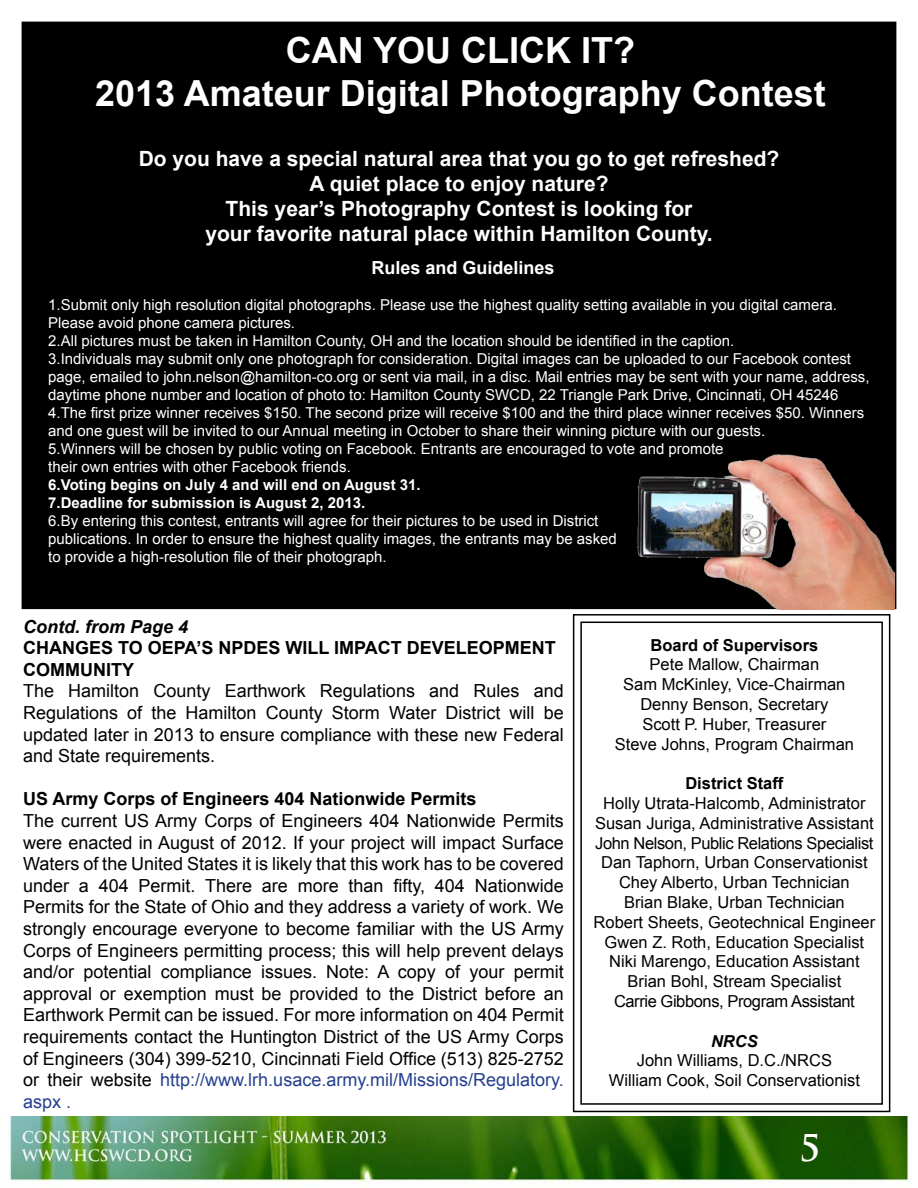
<style>
.page{position:relative;width:918px;height:1188px;background:#fff}
.page>*{position:absolute;margin:0;border:0;box-sizing:border-box;transform-origin:0 0}
.t1{font:700 36px/43.2px "Arial";color:#fff}
.t2{font:700 36px "Trajan Pro";color:#fff}
.t3{font:700 21px/25.2px "Arial";color:#fff;text-align:center}
.t4{font:18px/21.6px "Arial";color:#000;text-align:justify}
.t5{font:700 18px "Arial";color:#000}
.t6{font:700 18px "Arial";color:#fff}
.t7{font:italic 700 18px "Arial";color:#000}
.t8{font:16.5px/19.8px "Arial";color:#000;text-align:center}
.t9{font:700 16.5px "Arial";color:#000}
.t10{font:italic 700 16.5px "Arial";color:#000}
.t11{font:15px/18px "Arial";color:#fff}
.t12{font:700 15px/18px "Arial";color:#fff}
.s1{color:#25408f}
</style>
<div class="page">
<div style="left:22px;top:22px;width:874px;height:586px;background:#000"></div>
<img style="left:8px;top:1117px;width:904px;height:70px">
<img style="left:637px;top:455px;width:257px;height:154px">
<svg style="left:572px;top:614px;width:319px;height:499px"></svg>
<div style="left:580px;top:622px;width:303px;height:483px;border:2px solid #000"></div>
<h1 class="t1" style="left:286px;top:30px;width:197px">CAN YOU CLIC</h1>
<h1 class="t1" style="left:95px;top:30px;width:732px;text-indent:450px">K IT?<br>2013 Amateur Digital Photography Contest</h1>
<h2 class="t3" style="left:139px;top:146px;width:642px">Do you have a special natural area that you go to get refreshed?<br>A quiet place to enjoy nature?<br>This year’s Photography Contest is looking for<br>your favorite natural place within Hamilton County.</h2>
<p class="t6" style="left:371px;top:256px;width:185px">Rules and Guidelines</p>
<p class="t11" style="left:48px;top:296px;width:823px">1.Submit only high resolution digital photographs. Please use the highest quality setting available in you digital camera.<br>Please avoid phone camera pictures.<br>2.All pictures must be taken in Hamilton County, OH and the location should be identified in the caption.<br>3.Individuals may submit only one photograph for consideration. Digital images can be uploaded to our Facebook contest page, emailed to john.nelson@hamilton-co.org or sent via mail, in a disc. Mail entries may be sent with your name, address, daytime phone number and location of photo to: Hamilton County SWCD, 22 Triangle Park Drive, Cincinnati, OH 45246<br>4.The first prize winner receives $150. The second prize will receive $100 and the third place winner receives $50. Winners and one guest will be invited to our Annual meeting in October to share their winning picture with our guests.<br>5.Winners will be chosen by public voting on Facebook. Entrants are encouraged to vote and promote<br>their own entries with other Facebook friends.</p>
<p class="t12" style="left:48px;top:477px;width:374px">6.Voting begins on July 4 and will end on August 31.<br>7.Deadline for submission is August 2, 2013.</p>
<p class="t11" style="left:48px;top:512px;width:570px">6.By entering this contest, entrants will agree for their pictures to be used in District publications. In order to ensure the highest quality images, the entrants may be asked to provide a high-resolution file of their photograph.</p>
<p class="t7" style="left:23px;top:614px;width:167px">Contd. from Page 4</p>
<p class="t5" style="left:23px;top:636px;width:14px">CHA</p>
<p class="t5" style="left:62px;top:636px;width:99px">NGES TO OEPA</p>
<p class="t5" style="left:196px;top:636px;width:348px">’S NPDES will impact develeopment</p>
<p class="t5" style="left:23px;top:657px;width:101px">community</p>
<p class="t4" style="left:23px;top:680px;width:542px">The Hamilton County Earthwork Regulations and Rules and Regulations of the Hamilton County Storm Water District will be updated later in 2013 to ensure compliance with these new Federal and State requirements.</p>
<p class="t5" style="left:23px;top:787px;width:455px">US Army Corps of Engineers 404 Nationwide Permits</p>
<p class="t4" style="left:23px;top:810px;width:542px">The current US Army Corps of Engineers 404 Nationwide Permits were enacted in August of 2012. If your project will impact Surface Waters of the United States it is likely that this work has to be covered under a 404 Permit. There are more than fifty, 404 Nationwide Permits for the State of Ohio and they address a variety of work. We strongly encourage everyone to become familiar with the US Army Corps of Engineers permitting process; this will help prevent delays and/or potential compliance issues. Note: A copy of your permit approval or exemption must be provided to the District before an Earthwork Permit can be issued. For more information on 404 Permit requirements contact the Huntington District of the US Army Corps of Engineers (304) 399-5210, Cincinnati Field Office (513) 825-2752 or their website <span class="s1">http://www.lrh.usace.army.mil/Missions/Regulatory. aspx .</span></p>
<p class="t9" style="left:651px;top:634px;width:169px">Board of Supervisors</p>
<p class="t8" style="left:615px;top:655px;width:241px">Pete Mallow, Chairman<br>Sam McKinley, Vice-Chairman<br>Denny Benson, Secretary<br>Scott P. Huber, Treasurer<br>Steve Johns, Program Chairman</p>
<p class="t9" style="left:685px;top:772px;width:100px">District Staff</p>
<p class="t8" style="left:594px;top:793px;width:283px">Holly Utrata-Halcomb, Administrator Susan Juriga, Administrative Assistant John Nelson, Public Relations Specialist Dan Taphorn, Urban Conservationist Chey Alberto, Urban Technician<br>Brian Blake, Urban Technician<br>Robert Sheets, Geotechnical Engineer Gwen Z. Roth, Education Specialist Niki Marengo, Education Assistant Brian Bohl, Stream Specialist<br>Carrie Gibbons, Program Assistant</p>
<p class="t10" style="left:711px;top:1030px;width:48px">NRCS</p>
<p class="t8" style="left:609px;top:1051px;width:253px">John Williams, D.C./NRCS<br>William Cook, Soil Conservationist</p>
<h1 class="t2" style="left:799px;top:1126px;width:23px">5</h1>
</div>
